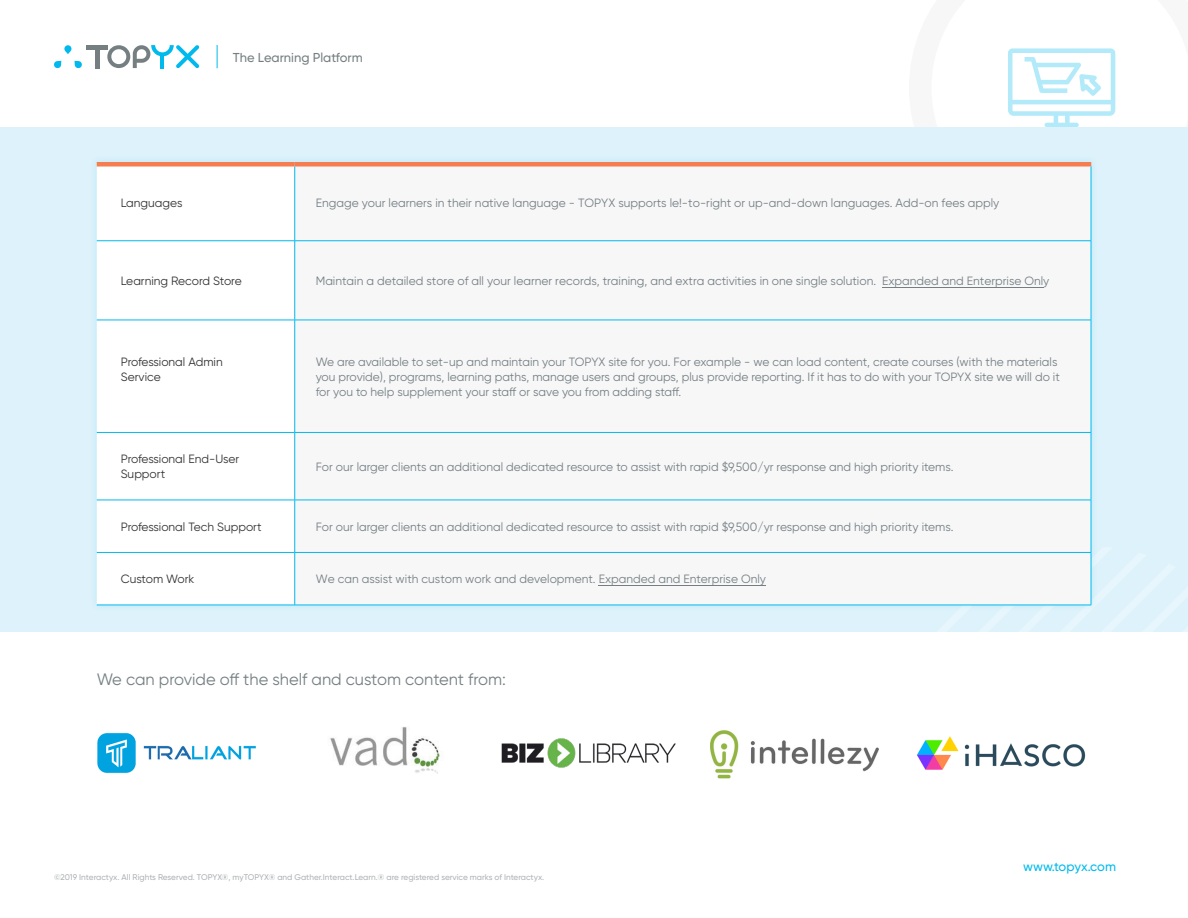
<style>
.page{position:relative;width:1188px;height:918px;background:#fff}
.page>*{position:absolute;margin:0;border:0;box-sizing:border-box;transform-origin:0 0}
.t1{font:16.5px "Gilroy";color:#757f82}
.t2{font:500 12.9px "Gilroy";color:#757f82}
.t3{font:500 12.9px "Gilroy";color:#00baed}
.t4{font:12px/15px "Gilroy";color:#757f82}
.t5{font:12px/15px "Gilroy";color:#333233}
.t6{font:500 8.25px "Gilroy";color:#b0b3b5}
</style>
<div class="page">
<svg style="left:1008px;top:48px;width:108px;height:79px"></svg>
<div style="left:0;top:127px;width:1188px;height:505px;background:#ddf2fb"></div>
<hr style="left:86px;top:45px;width:22px;height:4px;background:#757f82">
<div style="left:95px;top:48px;width:5px;height:20px;background:#757f82"></div>
<svg style="left:107px;top:45px;width:92px;height:23px"></svg>
<svg style="left:64px;top:45px;width:7px;height:9px"></svg>
<svg style="left:54px;top:61px;width:7px;height:7px"></svg>
<svg style="left:74px;top:61px;width:8px;height:7px"></svg>
<svg style="left:217px;top:45px;width:1px;height:23px"></svg>
<div style="left:90px;top:155px;width:1008px;height:457px;background:#d7f0fa"></div>
<div style="left:97px;top:166px;width:198px;height:439px;background:#fff"></div>
<div style="left:295px;top:166px;width:796px;height:439px;background:#f7f7f8"></div>
<hr style="left:97px;top:162px;width:198px;height:4px;background:#f57d4f">
<hr style="left:295px;top:162px;width:796px;height:4px;background:#f57d4f">
<hr style="left:294px;top:167px;width:1px;height:74px;background:#00baed">
<hr style="left:294px;top:241px;width:1px;height:79px;background:#00baed">
<hr style="left:294px;top:320px;width:1px;height:112px;background:#00baed">
<hr style="left:294px;top:433px;width:1px;height:67px;background:#00baed">
<hr style="left:294px;top:500px;width:1px;height:52px;background:#00baed">
<hr style="left:294px;top:553px;width:1px;height:52px;background:#00baed">
<hr style="left:1091px;top:167px;width:1px;height:74px;background:#00baed">
<hr style="left:1091px;top:241px;width:1px;height:79px;background:#00baed">
<hr style="left:1091px;top:320px;width:1px;height:112px;background:#00baed">
<hr style="left:1091px;top:433px;width:1px;height:67px;background:#00baed">
<hr style="left:1091px;top:500px;width:1px;height:52px;background:#00baed">
<hr style="left:1091px;top:553px;width:1px;height:52px;background:#00baed">
<hr style="left:97px;top:240px;width:198px;height:1px;background:#00baed">
<hr style="left:295px;top:240px;width:796px;height:1px;background:#00baed">
<hr style="left:97px;top:320px;width:198px;height:1px;background:#00baed">
<hr style="left:295px;top:320px;width:796px;height:1px;background:#00baed">
<hr style="left:97px;top:432px;width:198px;height:1px;background:#00baed">
<hr style="left:295px;top:432px;width:796px;height:1px;background:#00baed">
<hr style="left:97px;top:500px;width:198px;height:1px;background:#00baed">
<hr style="left:295px;top:500px;width:796px;height:1px;background:#00baed">
<hr style="left:97px;top:552px;width:198px;height:1px;background:#00baed">
<hr style="left:295px;top:552px;width:796px;height:1px;background:#00baed">
<hr style="left:97px;top:605px;width:198px;height:1px;background:#00baed">
<hr style="left:295px;top:605px;width:796px;height:1px;background:#00baed">
<img style="left:97px;top:733px;width:159px;height:40px">
<img style="left:501px;top:738px;width:175px;height:30px">
<img style="left:330px;top:727px;width:110px;height:46px">
<img style="left:711px;top:730px;width:168px;height:49px">
<img style="left:917px;top:736px;width:169px;height:34px">
<hr style="left:882px;top:287px;width:161px;height:1px;background:#757f82">
<hr style="left:599px;top:585px;width:167px;height:1px;background:#757f82">
<p class="t2" style="left:233px;top:49px;width:131px">The Learning Platform</p>
<p class="t5" style="left:121px;top:195px;width:63px">Languages</p>
<p class="t4" style="left:316px;top:195px;width:685px">Engage your learners in their native language - TOPYX supports le!-to-right or up-and-down languages. Add-on fees apply</p>
<p class="t5" style="left:121px;top:273px;width:122px">Learning Record Store</p>
<p class="t4" style="left:316px;top:273px;width:735px">Maintain a detailed store of all your learner records, training, and extra activities in one single solution. Expanded and Enterprise Only</p>
<p class="t5" style="left:121px;top:354px;width:104px">Professional Admin<br>Service</p>
<p class="t4" style="left:316px;top:354px;width:746px">We are available to set-up and maintain your TOPYX site for you. For example - we can load content, create courses (with the materials you provide), programs, learning paths, manage users and groups, plus provide reporting. If it has to do with your TOPYX site we will do it for you to help supplement your staff or save you from adding staff.</p>
<p class="t5" style="left:121px;top:452px;width:120px">Professional End-User<br>Support</p>
<p class="t4" style="left:316px;top:459px;width:639px">For our larger clients an additional dedicated resource to assist with rapid $9,500/yr response and high priority items.</p>
<p class="t5" style="left:121px;top:519px;width:142px">Professional Tech Support</p>
<p class="t4" style="left:316px;top:519px;width:639px">For our larger clients an additional dedicated resource to assist with rapid $9,500/yr response and high priority items.</p>
<p class="t5" style="left:121px;top:572px;width:75px">Custom Work</p>
<p class="t4" style="left:316px;top:572px;width:452px">We can assist with custom work and development. Expanded and Enterprise Only</p>
<p class="t1" style="left:97px;top:669px;width:411px">We can provide off the shelf and custom content from:</p>
<p class="t6" style="left:54px;top:872px;width:492px">©2019 Interactyx. All Rights Reserved. TOPYX®, myTOPYX® and Gather.Interact.Learn.® are registered service marks of Interactyx.</p>
<p class="t3" style="left:1023px;top:858px;width:94px">www.topyx.com</p>
</div>
